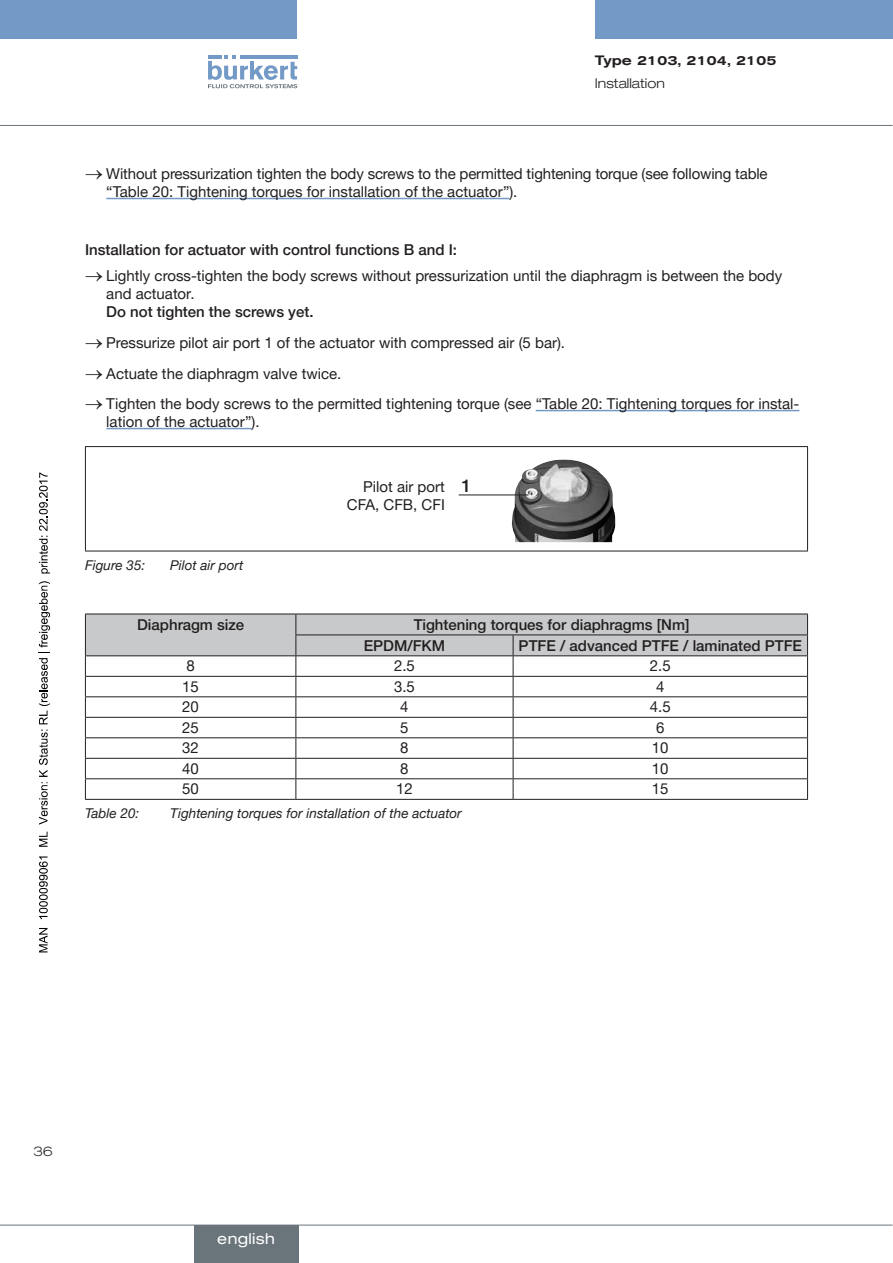
<style>
.page{position:relative;width:893px;height:1263px;background:#fff}
.page>*{position:absolute;margin:0;border:0;box-sizing:border-box;transform-origin:0 0}
.t1{font:15px/18px "Helvetica Neue LTW1 G";color:#231f20}
.t2{font:500 15px "Helvetica Neue LTW1 G";color:#231f20}
.t3{font:expanded 15px "Helvetica Neue LTW1 G";letter-spacing:.025em;color:#fff}
.t4{font:italic 13.5px "Helvetica Neue LTW1 G";color:#231f20}
.t5{font:500 expanded 13.5px "Akzidenz Grotesk BQ";color:#231f20}
.t6{font:300 expanded 13.5px "Helvetica Neue LTW1 G";color:#231f20}
.t7{font:300 expanded 13.5px "Akzidenz Grotesk BQ";color:#231f20}
.s1{font-weight:500;font-size:17.55px}
</style>
<div class="page">
<div style="left:0;top:0;width:297px;height:38px;background:#739ac7"></div>
<div style="left:595px;top:0;width:298px;height:38px;background:#739ac7"></div>
<svg style="left:208px;top:55px;width:89px;height:33px"></svg>
<hr style="left:0;top:125px;width:893px;height:1px;background:#6a747b">
<hr style="left:106px;top:198px;width:403px;height:1px;background:#739ac7">
<hr style="left:536px;top:410px;width:263px;height:1px;background:#739ac7">
<hr style="left:106px;top:428px;width:145px;height:1px;background:#739ac7">
<hr style="left:85px;top:446px;width:723px;height:1px;background:#231f20">
<hr style="left:85px;top:447px;width:1px;height:104px;background:#231f20">
<hr style="left:807px;top:447px;width:1px;height:104px;background:#231f20">
<hr style="left:85px;top:551px;width:723px;height:1px;background:#231f20">
<img style="left:512px;top:459px;width:103px;height:83px">
<hr style="left:459px;top:494px;width:69px;height:1px;background:#231f20">
<svg style="left:85px;top:614px;width:723px;height:185px"></svg>
<hr style="left:296px;top:614px;width:217px;height:1px;background:#231f20">
<hr style="left:513px;top:614px;width:295px;height:1px;background:#231f20">
<hr style="left:295px;top:634px;width:218px;height:1px;background:#231f20">
<hr style="left:513px;top:634px;width:295px;height:1px;background:#231f20">
<hr style="left:85px;top:799px;width:211px;height:1px;background:#231f20">
<hr style="left:296px;top:799px;width:217px;height:1px;background:#231f20">
<hr style="left:513px;top:799px;width:295px;height:1px;background:#231f20">
<hr style="left:0;top:1225px;width:893px;height:1px;background:#6a747b">
<div style="left:194px;top:1225px;width:104px;height:38px;background:#6a747b"></div>
<svg style="left:39px;top:928px;width:9px;height:24px"></svg>
<svg style="left:39px;top:856px;width:9px;height:63px"></svg>
<svg style="left:39px;top:832px;width:9px;height:15px"></svg>
<svg style="left:39px;top:581px;width:11px;height:244px"></svg>
<svg style="left:39px;top:472px;width:11px;height:101px"></svg>
<p class="t5" style="left:595px;top:53px;width:183px">Type 2103, 2104, 2105</p>
<p class="t6" style="left:595px;top:75px;width:71px">Installation</p>
<p class="t1" style="left:106px;top:165px;width:663px;text-indent:-21px">→ Without pressurization tighten the body screws to the permitted tightening torque (see following table “Table 20: Tightening torques for installation of the actuator”).</p>
<p class="t2" style="left:85px;top:240px;width:374px">Installation for actuator with control functions B and I:</p>
<p class="t1" style="left:106px;top:267px;width:677px;text-indent:-21px">→ Lightly cross-tighten the body screws without pressurization until the diaphragm is between the body and actuator.</p>
<p class="t2" style="left:106px;top:303px;width:209px">Do not tighten the screws yet.</p>
<p class="t1" style="left:85px;top:333px;width:482px">→ Pressurize pilot air port 1 of the actuator with compressed air (5 bar).</p>
<p class="t1" style="left:85px;top:364px;width:258px">→ Actuate the diaphragm valve twice.</p>
<p class="t1" style="left:106px;top:395px;width:695px;text-indent:-21px">→ Tighten the body screws to the permitted tightening torque (see “Table 20: Tightening torques for instal&shy;lation of the actuator”).</p>
<p class="t4" style="left:85px;top:557px;width:62px">Figure 35:</p>
<p class="t4" style="left:170px;top:557px;width:75px">Pilot air port</p>
<p class="t1" style="left:347px;top:477px;width:126px;text-indent:16px">Pilot air port <span class="s1">1<br></span>CFA, CFB, CFI</p>
<p class="t2" style="left:137px;top:615px;width:108px">Diaphragm size</p>
<p class="t2" style="left:414px;top:615px;width:277px">Tightening torques for diaphragms [Nm]</p>
<p class="t2" style="left:364px;top:636px;width:12px">EPDM</p>
<p class="t2" style="left:407px;top:636px;width:37px">/FKM</p>
<p class="t2" style="left:519px;top:636px;width:285px">PTFE / advanced PTFE / laminated PTFE</p>
<p class="t1" style="left:186px;top:657px;width:10px">8</p>
<p class="t1" style="left:394px;top:657px;width:22px">2.5</p>
<p class="t1" style="left:650px;top:657px;width:22px">2.5</p>
<p class="t1" style="left:182px;top:677px;width:18px">15</p>
<p class="t1" style="left:394px;top:677px;width:22px">3.5</p>
<p class="t1" style="left:656px;top:677px;width:10px">4</p>
<p class="t1" style="left:182px;top:698px;width:18px">20</p>
<p class="t1" style="left:400px;top:698px;width:10px">4</p>
<p class="t1" style="left:650px;top:698px;width:22px">4.5</p>
<p class="t1" style="left:182px;top:718px;width:18px">25</p>
<p class="t1" style="left:400px;top:718px;width:10px">5</p>
<p class="t1" style="left:656px;top:718px;width:10px">6</p>
<p class="t1" style="left:182px;top:739px;width:18px">32</p>
<p class="t1" style="left:400px;top:739px;width:10px">8</p>
<p class="t1" style="left:652px;top:739px;width:18px">10</p>
<p class="t1" style="left:182px;top:759px;width:18px">40</p>
<p class="t1" style="left:400px;top:759px;width:10px">8</p>
<p class="t1" style="left:652px;top:759px;width:18px">10</p>
<p class="t1" style="left:182px;top:780px;width:18px">50</p>
<p class="t1" style="left:396px;top:780px;width:18px">12</p>
<p class="t1" style="left:652px;top:780px;width:18px">15</p>
<p class="t4" style="left:85px;top:805px;width:56px">Table 20:</p>
<p class="t4" style="left:170px;top:805px;width:293px">Tightening torques for installation of the actuator</p>
<p class="t7" style="left:33px;top:1143px;width:21px">36</p>
<p class="t3" style="left:217px;top:1229px;width:59px">english</p>
</div>
